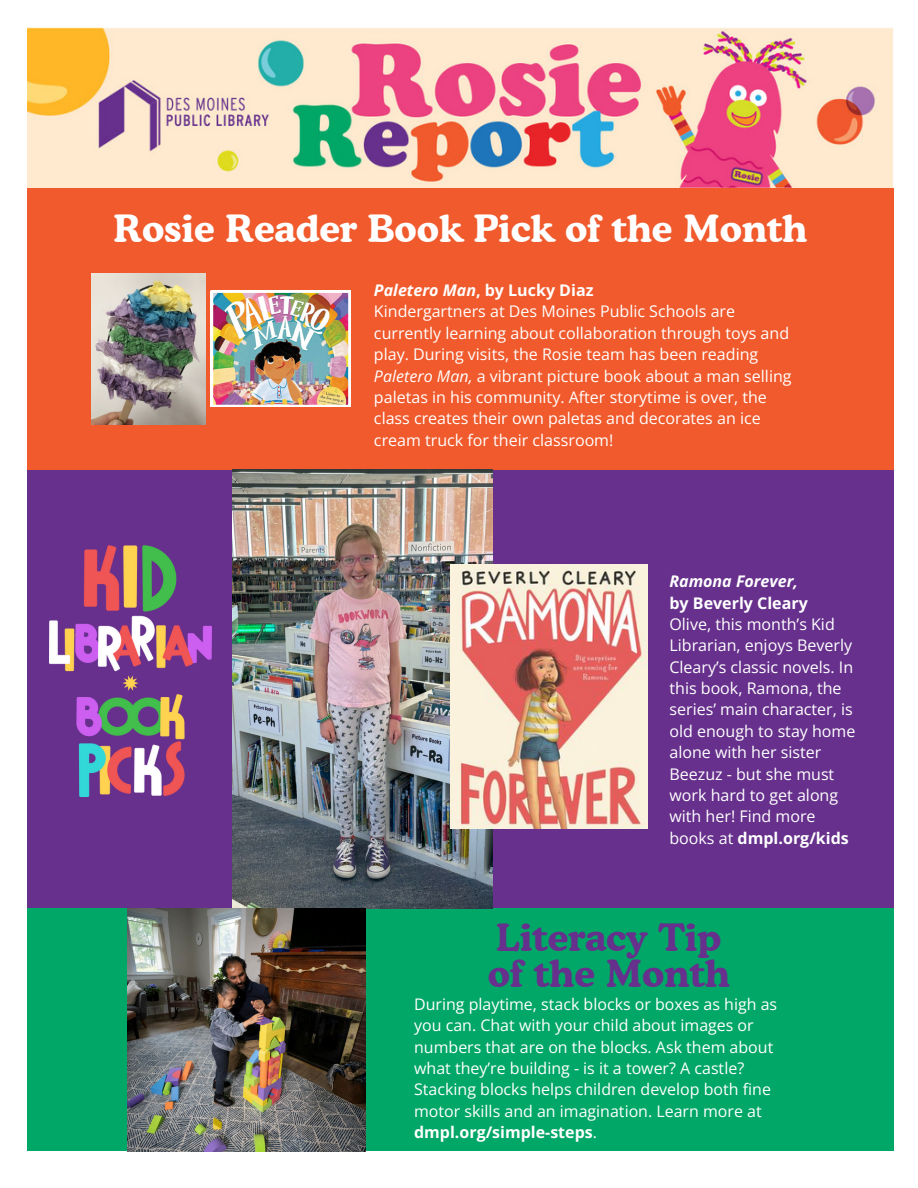
<style>
.page{position:relative;width:918px;height:1188px;background:#fff}
.page>*{position:absolute;margin:0;border:0;box-sizing:border-box;transform-origin:0 0}
.t1{font:700 37.5px "Cooper BT";color:#fff}
.t2{font:700 37.5px/36px "Cooper BT";color:#66308c}
.t3{font:16.05px/21.3px "Open Sans";color:#fff}
.t4{font:700 16.05px "Open Sans";color:#fff}
.t5{font:italic 700 16.05px "Open Sans";color:#fff}
.s1{font-style:italic}
.s2{font-weight:700}
</style>
<div class="page">
<img style="left:27px;top:27px;width:866px;height:161px">
<div style="left:27px;top:188px;width:866px;height:282px;background:#f05a2c"></div>
<div style="left:27px;top:470px;width:867px;height:438px;background:#66308c"></div>
<div style="left:27px;top:908px;width:867px;height:243px;background:#00a767"></div>
<img style="left:49px;top:546px;width:162px;height:250px">
<img style="left:211px;top:291px;width:139px;height:116px">
<img style="left:233px;top:470px;width:259px;height:438px">
<img style="left:451px;top:564px;width:197px;height:264px">
<img style="left:127px;top:908px;width:239px;height:243px">
<img style="left:92px;top:273px;width:113px;height:152px">
<p class="t1" style="left:113px;top:205px;width:696px">Rosie Reader Book Pick of the Month</p>
<p class="t4" style="left:374px;top:279px;width:221px"><span class="s1">Paletero Man</span>, by Lucky Diaz</p>
<p class="t3" style="left:374px;top:301px;width:419px">Kindergartners at Des Moines Public Schools are currently learning about collaboration through toys and play. During visits, the Rosie team has been reading <span class="s1">Paletero Man,</span> a vibrant picture book about a man selling paletas in his community. After storytime is over, the class creates their own paletas and decorates an ice cream truck for their classroom!</p>
<p class="t5" style="left:669px;top:570px;width:130px">Ramona Forever,</p>
<p class="t4" style="left:669px;top:591px;width:140px">by Beverly Cleary</p>
<h1 class="t3" style="left:669px;top:613px;width:187px">Olive, this month’s Kid<br>Librarian, enjoys Beverly<br>Cleary’s classic novels. In this book, Ramona, the series’ main character, is old enough to stay home alone with her sister<br>Beezuz - but she must work hard to get along with her! Find more books at <span class="s2">dmpl.org/kids</span></h1>
<p class="t2" style="left:488px;top:919px;width:244px">Literacy Tip of the Month</p>
<p class="t3" style="left:414px;top:993px;width:365px">During playtime, stack blocks or boxes as high as you can. Chat with your child about images or numbers that are on the blocks. Ask them about what they’re building - is it a tower? A castle?<br>Stacking blocks helps children develop both fine motor skills and an imagination. Learn more at <span class="s2">dmpl.org/simple-steps</span>.</p>
</div>
